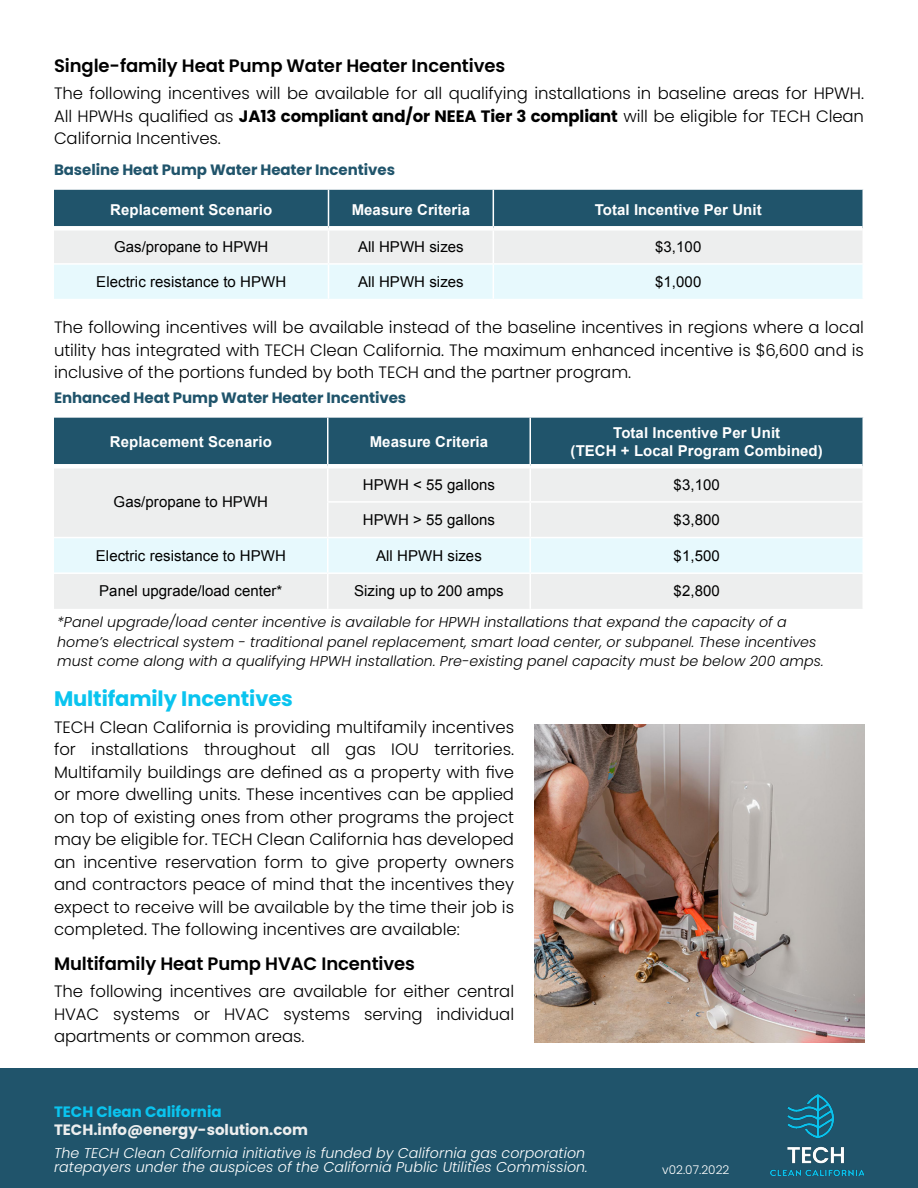
<style>
.page{position:relative;width:918px;height:1188px;background:#fff}
.page>*{position:absolute;margin:0;border:0;box-sizing:border-box;transform-origin:0 0}
.t1{font:700 21px "Poppins";letter-spacing:-.005em;color:#0ac4ef}
.t2{font:600 18px "Poppins";letter-spacing:-.005em;color:#000}
.t3{font:300 16.5px/22.5px "Poppins";letter-spacing:-.005em;color:#000;text-align:justify}
.t4{font:15px "Arial";letter-spacing:.005em;color:#000}
.t5{font:700 15px/18px "Arial";letter-spacing:.005em;color:#fff;text-align:center}
.t6{font:700 15px "Poppins";letter-spacing:-.005em;color:#20546b}
.t7{font:700 15px "Poppins";color:#edeeee}
.t8{font:700 15px "Poppins";color:#0ac4ef}
.t9{font:italic 300 14.25px/19.5px "Poppins";letter-spacing:.005em;color:#000}
.t10{font:italic 300 14.25px/13.5px "Poppins";letter-spacing:.005em;color:#fff}
.t11{font:300 12px "Poppins";letter-spacing:.005em;color:#fff}
.s1{font-weight:700}
</style>
<div class="page">
<div style="left:0;top:1068px;width:918px;height:120px;background:#20546b"></div>
<img style="left:770px;top:1094px;width:94px;height:81px">
<div style="left:54px;top:502px;width:808px;height:107px;background:#edeeee"></div>
<svg style="left:54px;top:418px;width:808px;height:84px;background:#7493a1"></svg>
<div style="left:54px;top:538px;width:808px;height:34px;background:#e7f9fd"></div>
<hr style="left:327px;top:418px;width:1px;height:46px;background:#fff">
<hr style="left:530px;top:418px;width:1px;height:46px;background:#fff">
<hr style="left:327px;top:469px;width:1px;height:32px;background:#fff">
<hr style="left:530px;top:469px;width:1px;height:32px;background:#fff">
<hr style="left:327px;top:501px;width:203px;height:2px;background:#fff">
<hr style="left:327px;top:503px;width:1px;height:34px;background:#fff">
<hr style="left:530px;top:501px;width:334px;height:2px;background:#fff">
<hr style="left:530px;top:503px;width:1px;height:34px;background:#fff">
<hr style="left:54px;top:537px;width:274px;height:1px;background:#fff">
<hr style="left:328px;top:537px;width:202px;height:1px;background:#fff">
<hr style="left:327px;top:538px;width:1px;height:34px;background:#fff">
<hr style="left:530px;top:537px;width:334px;height:1px;background:#fff">
<hr style="left:530px;top:538px;width:1px;height:34px;background:#fff">
<hr style="left:54px;top:572px;width:274px;height:2px;background:#fff">
<hr style="left:328px;top:572px;width:202px;height:2px;background:#fff">
<hr style="left:327px;top:574px;width:1px;height:35px;background:#fff">
<hr style="left:530px;top:572px;width:334px;height:2px;background:#fff">
<hr style="left:530px;top:574px;width:1px;height:35px;background:#fff">
<div style="left:54px;top:464px;width:274px;height:5px;background:#fff"></div>
<div style="left:328px;top:464px;width:202px;height:5px;background:#fff"></div>
<div style="left:530px;top:464px;width:332px;height:5px;background:#fff"></div>
<svg style="left:54px;top:190px;width:808px;height:109px;background:#a2bbc4"></svg>
<hr style="left:328px;top:190px;width:1px;height:36px;background:#fff">
<hr style="left:493px;top:190px;width:1px;height:36px;background:#fff">
<hr style="left:328px;top:231px;width:1px;height:32px;background:#fff">
<hr style="left:493px;top:231px;width:1px;height:32px;background:#fff">
<hr style="left:54px;top:263px;width:274px;height:2px;background:#fff">
<hr style="left:328px;top:263px;width:165px;height:2px;background:#fff">
<hr style="left:328px;top:265px;width:1px;height:34px;background:#fff">
<hr style="left:493px;top:263px;width:371px;height:2px;background:#fff">
<hr style="left:493px;top:265px;width:1px;height:34px;background:#fff">
<div style="left:54px;top:226px;width:274px;height:5px;background:#fff"></div>
<div style="left:328px;top:226px;width:165px;height:5px;background:#fff"></div>
<div style="left:493px;top:226px;width:369px;height:5px;background:#fff"></div>
<img style="left:534px;top:725px;width:330px;height:317px">
<p class="t2" style="left:54px;top:56px;width:453px">Single-family Heat Pump Water Heater Incentives</p>
<p class="t3" style="left:54px;top:82px;width:812px">The following incentives will be available for all qualifying installations in baseline areas for HPWH.<br>All HPWHs qualified as <span class="s1">JA13 compliant and/or NEEA Tier 3 compliant</span> will be eligible for TECH Clean California Incentives.</p>
<p class="t6" style="left:54px;top:161px;width:343px">Baseline Heat Pump Water Heater Incentives</p>
<p class="t5" style="left:110px;top:201px;width:164px">Replacement Scenario</p>
<p class="t5" style="left:352px;top:201px;width:120px">Measure Criteria</p>
<p class="t5" style="left:595px;top:201px;width:168px">Total Incentive Per Unit</p>
<p class="t4" style="left:114px;top:236px;width:156px">Gas/propane to HPWH</p>
<p class="t4" style="left:358px;top:236px;width:107px">All HPWH sizes</p>
<p class="t4" style="left:655px;top:236px;width:48px">$3,100</p>
<p class="t4" style="left:96px;top:272px;width:191px">Electric resistance to HPWH</p>
<p class="t4" style="left:358px;top:272px;width:107px">All HPWH sizes</p>
<p class="t4" style="left:655px;top:272px;width:48px">$1,000</p>
<p class="t3" style="left:54px;top:316px;width:812px">The following incentives will be available instead of the baseline incentives in regions where a local utility has integrated with TECH Clean California. The maximum enhanced incentive is $6,600 and is inclusive of the portions funded by both TECH and the partner program.</p>
<p class="t6" style="left:54px;top:389px;width:354px">Enhanced Heat Pump Water Heater Incentives</p>
<p class="t5" style="left:110px;top:434px;width:164px">Replacement Scenario</p>
<p class="t5" style="left:370px;top:434px;width:120px">Measure Criteria</p>
<p class="t5" style="left:571px;top:425px;width:254px">Total Incentive Per Unit<br>(TECH + Local Program Combined)</p>
<p class="t4" style="left:114px;top:492px;width:156px">Gas/propane to HPWH</p>
<p class="t4" style="left:363px;top:474px;width:134px">HPWH &lt; 55 gallons</p>
<p class="t4" style="left:674px;top:474px;width:48px">$3,100</p>
<p class="t4" style="left:363px;top:510px;width:134px">HPWH &gt; 55 gallons</p>
<p class="t4" style="left:674px;top:510px;width:48px">$3,800</p>
<p class="t4" style="left:96px;top:546px;width:191px">Electric resistance to HPWH</p>
<p class="t4" style="left:376px;top:546px;width:107px">All HPWH sizes</p>
<p class="t4" style="left:674px;top:546px;width:48px">$1,500</p>
<p class="t4" style="left:99px;top:581px;width:185px">Panel upgrade/load center*</p>
<p class="t4" style="left:354px;top:581px;width:151px">Sizing up to 200 amps</p>
<p class="t4" style="left:674px;top:581px;width:48px">$2,800</p>
<p class="t9" style="left:57px;top:612px;width:768px">*Panel upgrade/load center incentive is available for HPWH installations that expand the capacity of a home’s electrical system - traditional panel replacement, smart load center, or subpanel. These incentives must come along with a qualifying HPWH installation. Pre-existing panel capacity must be below 200 amps.</p>
<p class="t1" style="left:54px;top:687px;width:240px">Multifamily Incentives</p>
<p class="t3" style="left:54px;top:716px;width:462px">TECH Clean California is providing multifamily incentives for installations throughout all gas IOU territories.<br>Multifamily buildings are defined as a property with five or more dwelling units. These incentives can be applied on top of existing ones from other programs the project may be eligible for. TECH Clean California has developed an incentive reservation form to give property owners and contractors peace of mind that the incentives they expect to receive will be available by the time their job is completed. The following incentives are available:</p>
<p class="t2" style="left:54px;top:954px;width:363px">Multifamily Heat Pump HVAC Incentives</p>
<p class="t3" style="left:54px;top:980px;width:462px">The following incentives are available for either central HVAC systems or HVAC systems serving individual apartments or common areas.</p>
<p class="t8" style="left:54px;top:1103px;width:169px">TECH Clean California</p>
<p class="t7" style="left:54px;top:1121px;width:256px">TECH.info@energy-solution.com</p>
<p class="t10" style="left:54px;top:1147px;width:535px">The TECH Clean California initiative is funded by California gas corporation ratepayers under the auspices of the California Public Utilities Commission.</p>
<p class="t11" style="left:662px;top:1163px;width:69px">v02.07.2022</p>
</div>
